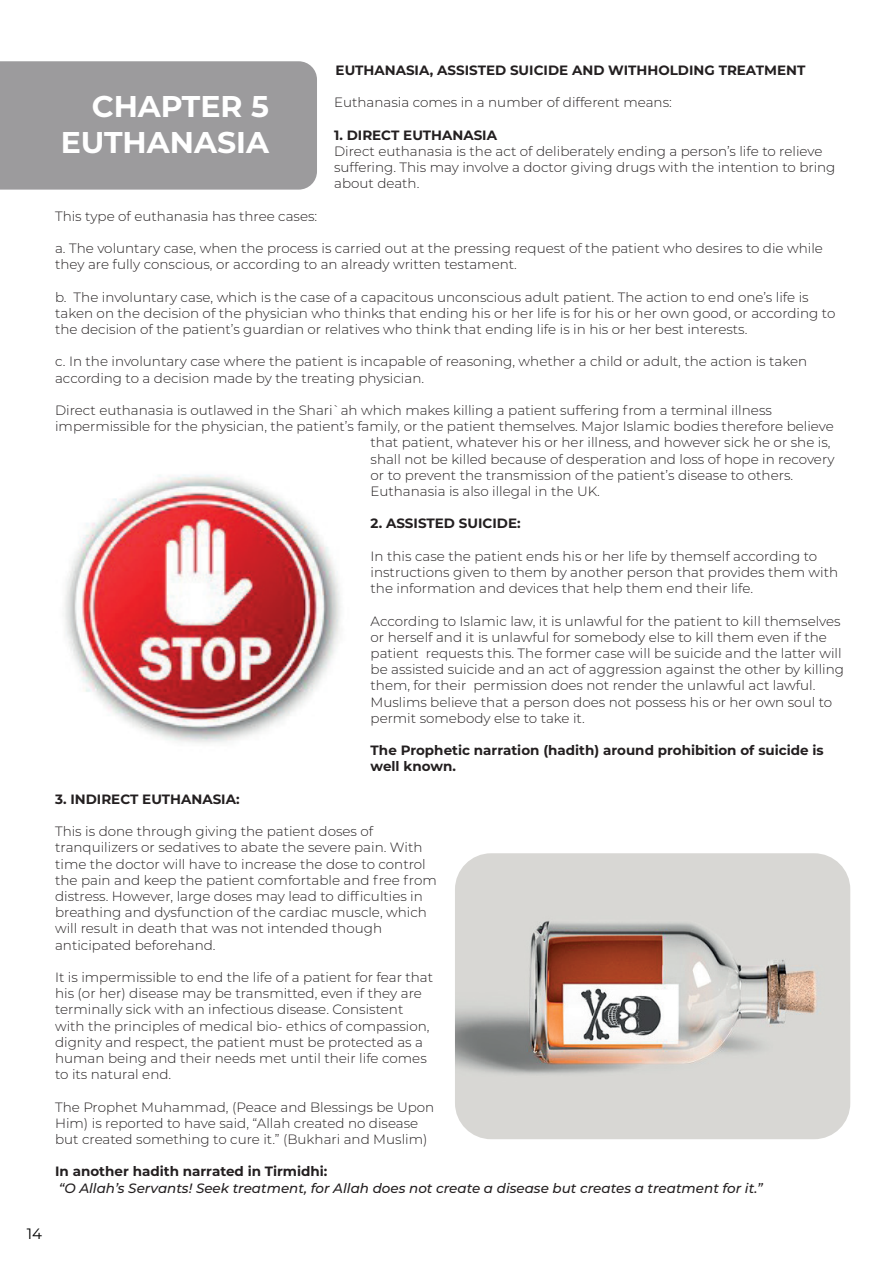
<style>
.page{position:relative;width:893px;height:1263px;background:#fff}
.page>*{position:absolute;margin:0;border:0;box-sizing:border-box;transform-origin:0 0}
.t1{font:700 30px/36px "Montserrat";color:#fff;text-align:right}
.t2{font:15px "Montserrat";color:#000}
.t3{font:300 13.5px/16.2px "Montserrat";color:#231f20}
.t4{font:700 13.5px/16.2px "Montserrat";color:#231f20}
.t5{font:italic 500 13.5px "Montserrat";color:#231f20}
</style>
<div class="page">
<div style="left:0;top:61px;width:317px;height:129px;background:#9c9b9d"></div>
<img style="left:64px;top:474px;width:277px;height:269px">
<img style="left:455px;top:853px;width:395px;height:286px">
<h1 class="t1" style="left:61px;top:87px;width:210px">CHAPTER 5<br>EUTHANASIA</h1>
<p class="t4" style="left:336px;top:61px;width:471px">EUTHANASIA, ASSISTED SUICIDE AND WITHHOLDING TREATMENT</p>
<p class="t3" style="left:334px;top:94px;width:339px">Euthanasia comes in a number of different means:</p>
<p class="t4" style="left:334px;top:126px;width:164px">1. DIRECT EUTHANASIA</p>
<p class="t3" style="left:334px;top:142px;width:503px">Direct euthanasia is the act of deliberately ending a person’s life to relieve suffering. This may involve a doctor giving drugs with the intention to bring about death.</p>
<p class="t3" style="left:55px;top:207px;width:264px">This type of euthanasia has three cases:</p>
<p class="t3" style="left:55px;top:240px;width:769px">a. The voluntary case, when the process is carried out at the pressing request of the patient who desires to die while they are fully conscious, or according to an already written testament.</p>
<p class="t3" style="left:55px;top:288px;width:782px">b. The involuntary case, which is the case of a capacitous unconscious adult patient. The action to end one’s life is taken on the decision of the physician who thinks that ending his or her life is for his or her own good, or according to the decision of the patient’s guardian or relatives who think that ending life is in his or her best interests.</p>
<p class="t3" style="left:55px;top:353px;width:754px">c. In the involuntary case where the patient is incapable of reasoning, whether a child or adult, the action is taken according to a decision made by the treating physician.</p>
<p class="t3" style="left:55px;top:402px;width:718px">Direct euthanasia is outlawed in the Shari`ah which makes killing a patient suffering from a terminal illness</p>
<p class="t3" style="left:55px;top:418px;width:780px">impermissible for the physician, the patient’s family, or the patient themselves. Major Islamic bodies therefore believe</p>
<p class="t3" style="left:371px;top:434px;width:461px">that patient, whatever his or her illness, and however sick he or she is,</p>
<p class="t3" style="left:371px;top:450px;width:466px">shall not be killed because of desperation and loss of hope in recovery</p>
<p class="t3" style="left:371px;top:466px;width:424px">or to prevent the transmission of the patient’s disease to others.</p>
<p class="t3" style="left:371px;top:483px;width:231px">Euthanasia is also illegal in the UK.</p>
<p class="t4" style="left:371px;top:515px;width:151px">2. ASSISTED SUICIDE:</p>
<p class="t3" style="left:371px;top:547px;width:469px">In this case the patient ends his or her life by themself according to instructions given to them by another person that provides them with the information and devices that help them end their life.</p>
<p class="t3" style="left:371px;top:612px;width:475px">According to Islamic law, it is unlawful for the patient to kill themselves or herself and it is unlawful for somebody else to kill them even if the patient requests this. The former case will be suicide and the latter will be assisted suicide and an act of aggression against the other by killing them, for their permission does not render the unlawful act lawful.<br>Muslims believe that a person does not possess his or her own soul to permit somebody else to take it.</p>
<p class="t4" style="left:371px;top:742px;width:455px">The Prophetic narration (hadith) around prohibition of suicide is well known.</p>
<p class="t4" style="left:55px;top:790px;width:186px">3. INDIRECT EUTHANASIA:</p>
<p class="t3" style="left:55px;top:823px;width:383px">This is done through giving the patient doses of tranquilizers or sedatives to abate the severe pain. With time the doctor will have to increase the dose to control the pain and keep the patient comfortable and free from distress. However, large doses may lead to difficulties in breathing and dysfunction of the cardiac muscle, which will result in death that was not intended though anticipated beforehand.</p>
<p class="t3" style="left:55px;top:969px;width:380px">It is impermissible to end the life of a patient for fear that his (or her) disease may be transmitted, even if they are terminally sick with an infectious disease. Consistent with the principles of medical bio- ethics of compassion, dignity and respect, the patient must be protected as a human being and their needs met until their life comes to its natural end.</p>
<p class="t3" style="left:55px;top:1098px;width:381px">The Prophet Muhammad, (Peace and Blessings be Upon<br>Him) is reported to have said, “Allah created no disease but created something to cure it.” (Bukhari and Muslim)</p>
<p class="t4" style="left:55px;top:1163px;width:274px">In another hadith narrated in Tirmidhi:</p>
<p class="t5" style="left:59px;top:1178px;width:706px">“O Allah’s Servants! Seek treatment, for Allah does not create a disease but creates a treatment for it.”</p>
<p class="t2" style="left:27px;top:1223px;width:17px">14</p>
</div>
